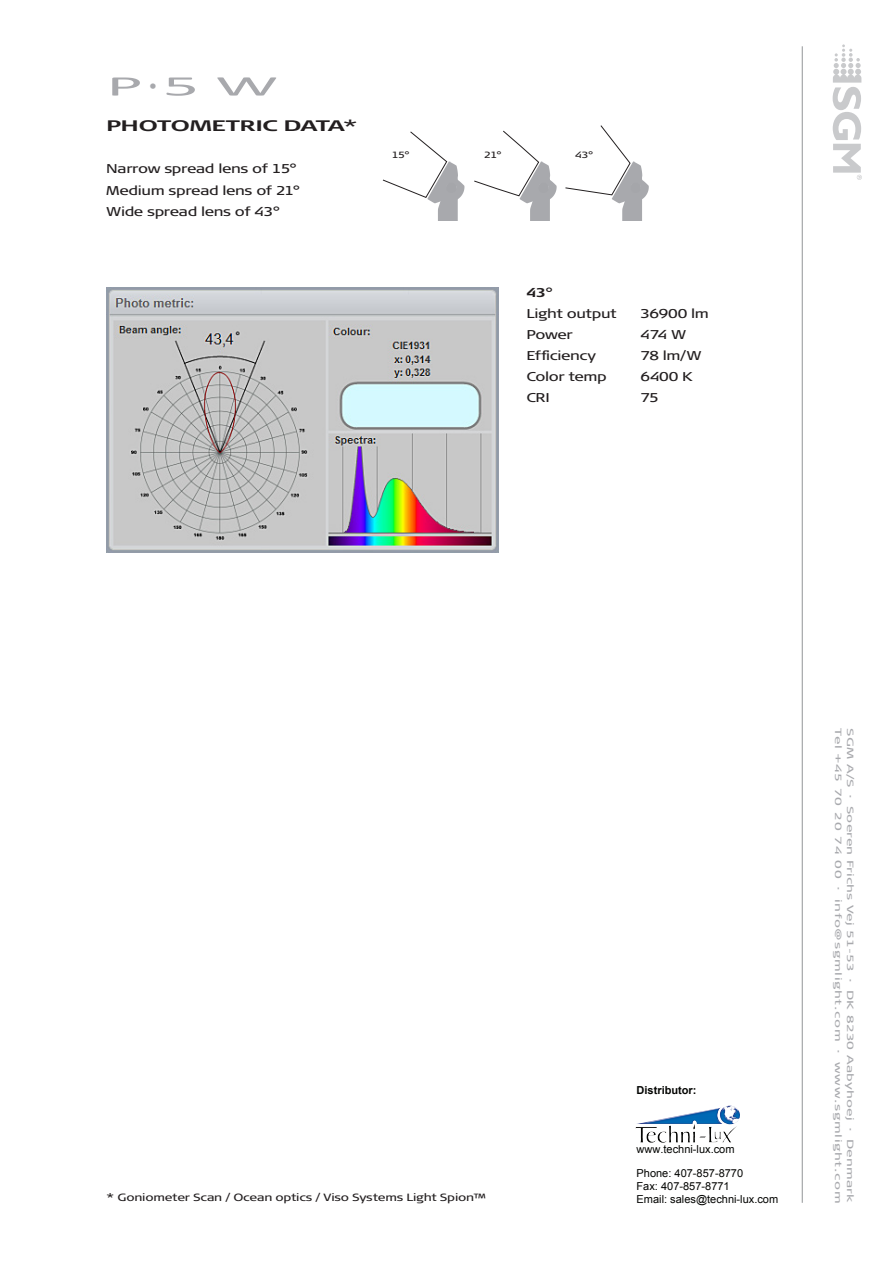
<style>
.page{position:relative;width:893px;height:1263px;background:#fff}
.page>*{position:absolute;margin:0;border:0;box-sizing:border-box;transform-origin:0 0}
.t1{font:28.5px "Calibri";color:#a8a9ad;scale:2.5 1}
.t2{font:700 15.3px "Signa Column";letter-spacing:-.03em;color:#231f20;scale:1.6 1}
.t3{font:12.75px "Signa Column";letter-spacing:-.025em;color:#231f20;scale:1.25 1}
.t4{font:700 12.75px "Signa Column";color:#231f20;scale:1.25 1}
.t5{font:11.1px/12.6px "Arial";color:#040503}
.t6{font:700 11.1px "Arial";color:#040503}
.t7{font:10.5px "Signa Column";letter-spacing:-.015em;color:#231f20;scale:1.25 1}
.t8{font:9px "Signa Column";letter-spacing:.02em;color:#a8a9ad;scale:1.6 1}
.t9{font:9px "Signa Column";letter-spacing:.05em;color:#a8a9ad;scale:1.6 1}
.t10{font:9px "Signa Column";color:#231f20;scale:1.25 1}
.s1{font-family:"Courier"}
</style>
<div class="page">
<svg style="left:382px;top:131px;width:82px;height:89px"></svg>
<svg style="left:474px;top:131px;width:83px;height:89px"></svg>
<svg style="left:565px;top:125px;width:84px;height:95px"></svg>
<hr style="left:802px;top:46px;width:1px;height:1157px;background:#939598">
<svg style="left:833px;top:44px;width:29px;height:136px"></svg>
<img style="left:107px;top:287px;width:391px;height:265px">
<img style="left:720px;top:1106px;width:20px;height:18px">
<p class="t1" style="left:106px;top:68px;width:70px">P<span class="s1">·</span>5 W</p>
<p class="t2" style="left:106px;top:117px;width:159px">PHOTOMETRIC DATA*</p>
<p class="t3" style="left:106px;top:162px;width:154px">Narrow spread lens of 15°</p>
<p class="t3" style="left:106px;top:183px;width:156px">Medium spread lens of 21°</p>
<p class="t3" style="left:106px;top:204px;width:141px">Wide spread lens of 43°</p>
<p class="t10" style="left:392px;top:149px;width:16px">15°</p>
<p class="t10" style="left:484px;top:149px;width:15px">21°</p>
<p class="t10" style="left:575px;top:149px;width:16px">43°</p>
<p class="t4" style="left:526px;top:285px;width:23px">43°</p>
<p class="t3" style="left:526px;top:306px;width:74px">Light output</p>
<p class="t3" style="left:640px;top:306px;width:56px">36900 lm</p>
<p class="t3" style="left:526px;top:327px;width:39px">Power</p>
<p class="t3" style="left:640px;top:327px;width:38px">474 W</p>
<p class="t3" style="left:526px;top:348px;width:57px">Efficiency</p>
<p class="t3" style="left:640px;top:348px;width:50px">78 lm/W</p>
<p class="t3" style="left:526px;top:369px;width:66px">Color temp</p>
<p class="t3" style="left:640px;top:369px;width:43px">6400 K</p>
<p class="t3" style="left:526px;top:390px;width:20px">CRI</p>
<p class="t3" style="left:640px;top:390px;width:16px">75</p>
<p class="t7" style="left:106px;top:1191px;width:305px">* Goniometer Scan / Ocean optics / Viso Systems Light Spion™</p>
<p class="t6" style="left:637px;top:1082px;width:62px">Distributor:</p>
<p class="t5" style="left:637px;top:1142px;width:100px">www.techni-lux.com</p>
<p class="t5" style="left:637px;top:1167px;width:143px">Phone: 407-857-8770<br>Fax: 407-857-8771<br>Email: sales@techni-lux.com</p>
<p class="t9" style="left:843px;top:728px;width:298px;rotate:90deg">Tel +45 70 20 74 00 · info@sgmlight.com · www.sgmlight.com</p>
<p class="t8" style="left:855px;top:728px;width:298px;rotate:90deg">SGM A/S · Soeren Frichs Vej 51-53 · DK 8230 Aabyhoej · Denmark</p>
</div>
